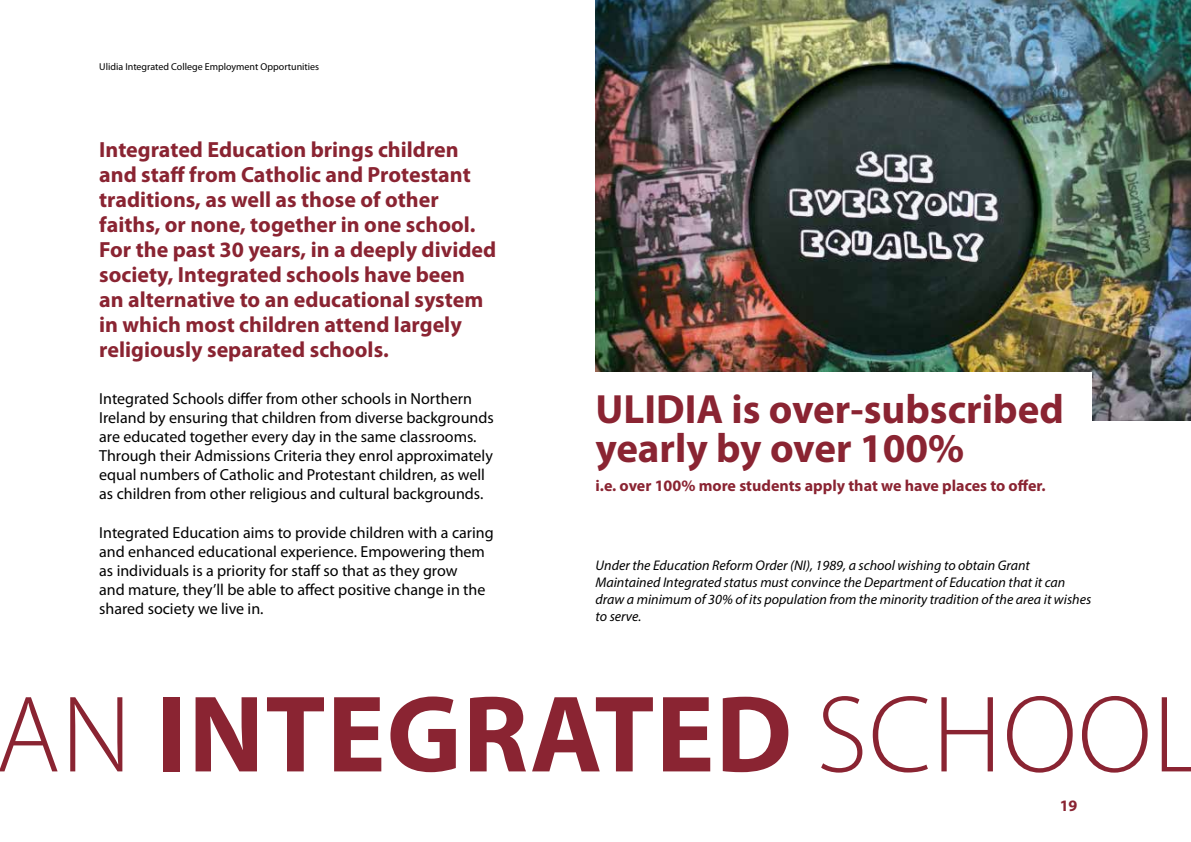
<style>
.page{position:relative;width:1191px;height:842px;background:#fff}
.page>*{position:absolute;margin:0;border:0;box-sizing:border-box;transform-origin:0 0}
.t1{font:700 110px "Myriad Pro";letter-spacing:.01em;color:#8a2432}
.t2{font:700 41px/39px "Myriad Pro";color:#8a2432}
.t3{font:700 22px/25px "Myriad Pro";color:#8a2432}
.t4{font:16px/19px "Myriad Pro";color:#000}
.t5{font:700 16px "Myriad Pro";color:#8a2432}
.t6{font:italic 14px/17px "Myriad Pro";color:#000}
.t7{font:10px "Myriad Pro";color:#000}
.s1{font-weight:300}
</style>
<div class="page">
<img style="left:595px;top:0;width:596px;height:421px">
<div style="left:595px;top:373px;width:496px;height:149px;background:#fff"></div>
<p class="t7" style="left:99px;top:61px;width:221px">Ulidia Integrated College Employment Opportunities</p>
<p class="t3" style="left:99px;top:136px;width:398px">Integrated Education brings children and staff from Catholic and Protestant traditions, as well as those of other faiths, or none, together in one school.<br>For the past 30 years, in a deeply divided society, Integrated schools have been<br>an alternative to an educational system in which most children attend largely religiously separated schools.</p>
<p class="t4" style="left:99px;top:389px;width:396px">Integrated Schools differ from other schools in Northern Ireland by ensuring that children from diverse backgrounds are educated together every day in the same classrooms.<br>Through their Admissions Criteria they enrol approximately equal numbers of Catholic and Protestant children, as well as children from other religious and cultural backgrounds.</p>
<p class="t4" style="left:99px;top:523px;width:396px">Integrated Education aims to provide children with a caring and enhanced educational experience. Empowering them as individuals is a priority for staff so that as they grow<br>and mature, they’ll be able to affect positive change in the shared society we live in.</p>
<h2 class="t2" style="left:595px;top:389px;width:470px">ULIDIA is over-subscribed yearly by over 100%</h2>
<p class="t5" style="left:595px;top:475px;width:452px">i.e. over 100% more students apply that we have places to offer.</p>
<p class="t6" style="left:595px;top:557px;width:497px">Under the Education Reform Order (NI), 1989, a school wishing to obtain Grant Maintained Integrated status must convince the Department of Education that it can draw a minimum of 30% of its population from the minority tradition of the area it wishes to serve.</p>
<h1 class="t1" style="left:-4px;top:663px;width:1207px"><span class="s1">AN</span> INTEGRATED <span class="s1">SCHOOL</span></h1>
<p class="t5" style="left:1059px;top:796px;width:19px">19</p>
</div>
